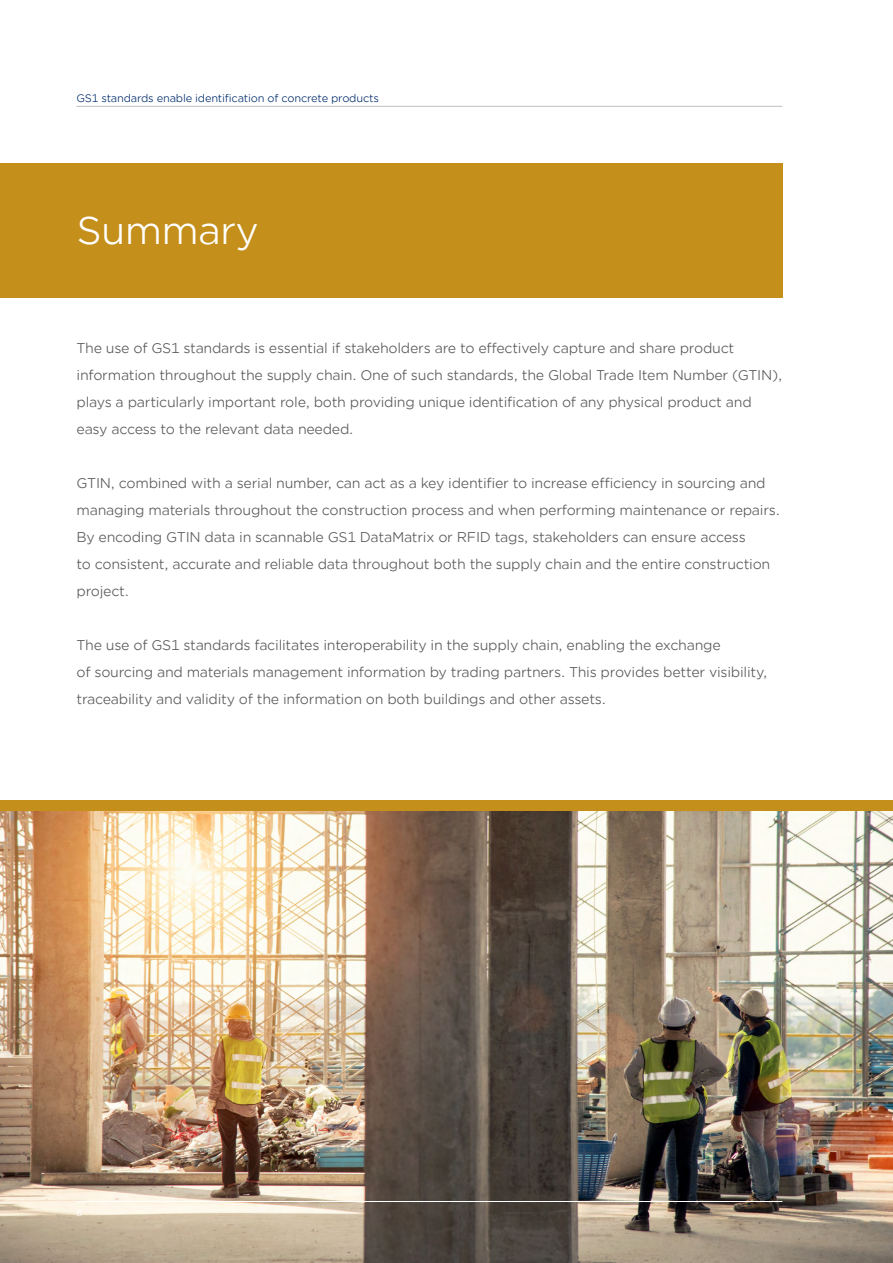
<style>
.page{position:relative;width:893px;height:1263px;background:#fff}
.page>*{position:absolute;margin:0;border:0;box-sizing:border-box;transform-origin:0 0}
.t1{font:37.5px "Gotham Office";letter-spacing:-.02em;color:#fff}
.t2{font:13.5px/27px "Gotham Office";letter-spacing:-.02em;color:#58595b}
.t3{font:10.5px "Gotham Office";letter-spacing:-.02em;color:#002d6c}
.t4{font:9px "Gotham Office";color:#fff}
</style>
<div class="page">
<hr style="left:77px;top:106px;width:705px;height:1px;background:#bcbec0">
<img style="left:0;top:811px;width:893px;height:452px">
<hr style="left:77px;top:1201px;width:705px;height:1px;background:#fff">
<div style="left:0;top:163px;width:782px;height:135px;background:#c48f1b"></div>
<div style="left:0;top:800px;width:893px;height:11px;background:#c48f1b"></div>
<p class="t3" style="left:77px;top:91px;width:304px">GS1 standards enable identification of concrete products</p>
<h1 class="t1" style="left:77px;top:205px;width:184px">Summary</h1>
<p class="t2" style="left:77px;top:335px;width:707px">The use of GS1 standards is essential if stakeholders are to effectively capture and share product information throughout the supply chain. One of such standards, the Global Trade Item Number (GTIN), plays a particularly important role, both providing unique identification of any physical product and easy access to the relevant data needed.</p>
<p class="t2" style="left:77px;top:470px;width:705px">GTIN, combined with a serial number, can act as a key identifier to increase efficiency in sourcing and managing materials throughout the construction process and when performing maintenance or repairs.<br>By encoding GTIN data in scannable GS1 DataMatrix or RFID tags, stakeholders can ensure access<br>to consistent, accurate and reliable data throughout both the supply chain and the entire construction project.</p>
<p class="t2" style="left:77px;top:632px;width:692px">The use of GS1 standards facilitates interoperability in the supply chain, enabling the exchange<br>of sourcing and materials management information by trading partners. This provides better visibility, traceability and validity of the information on both buildings and other assets.</p>
<p class="t4" style="left:77px;top:1207px;width:7px">8</p>
</div>
